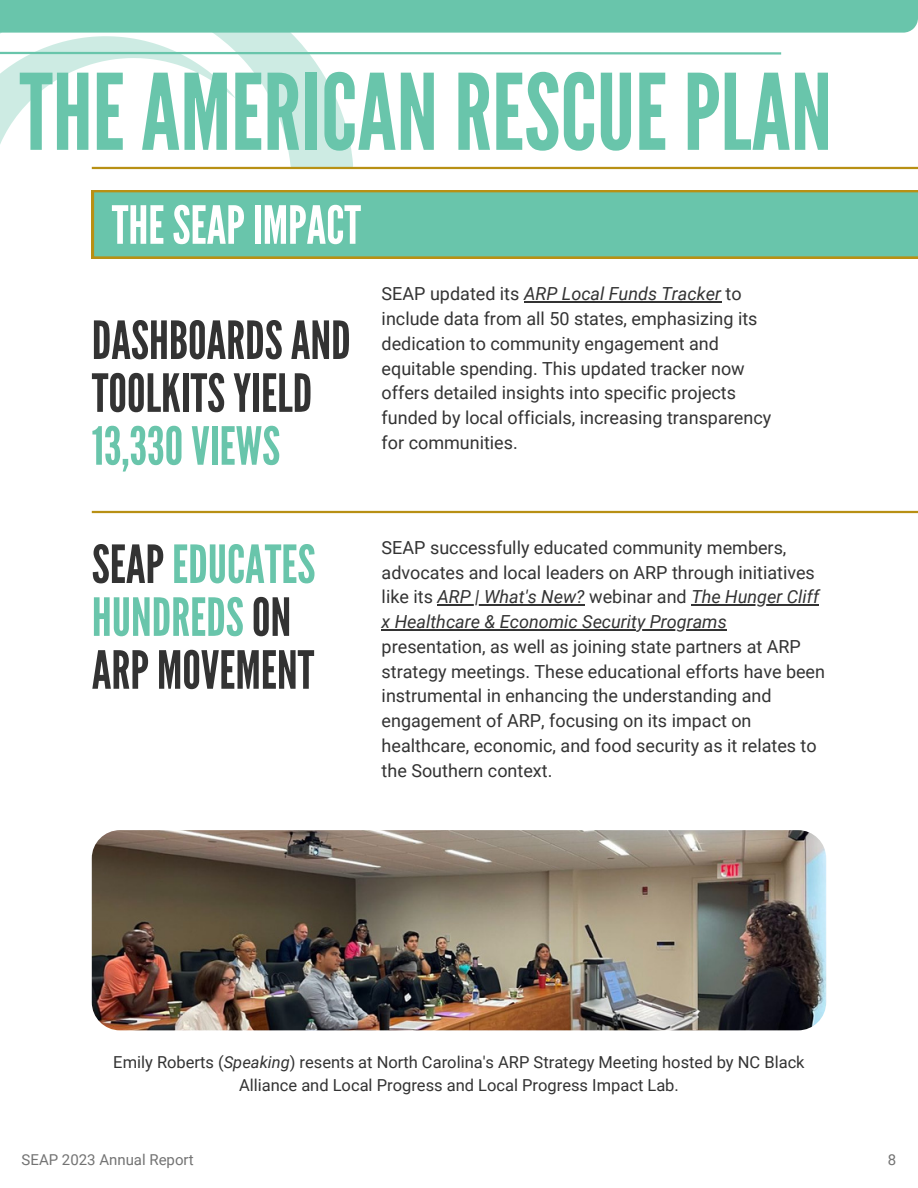
<style>
.page{position:relative;width:918px;height:1188px;background:#fff}
.page>*{position:absolute;margin:0;border:0;box-sizing:border-box;transform-origin:0 0}
.t1{font:105px "League Gothic";color:#69c5ab}
.t2{font:52.5px/52.8px "League Gothic";color:#333}
.t3{font:52.5px "League Gothic";color:#fff}
.t4{font:52.5px "League Gothic";color:#69c5ab}
.t5{font:18px/24.8px "Roboto";color:#333}
.t6{font:16.5px/22.5px "Roboto";color:#333;text-align:center}
.t7{font:15px "Roboto";color:#737373}
.s1{font-style:italic}
.s2{color:#69c5ab}
</style>
<div class="page">
<hr style="left:92px;top:167px;width:826px;height:2px;background:#b89014">
<svg style="left:0;top:36px;width:783px;height:133px"></svg>
<div style="left:0;top:0;width:918px;height:33px;background:#69c5ab"></div>
<svg style="left:92px;top:190px;width:826px;height:69px"></svg>
<hr style="left:92px;top:511px;width:826px;height:2px;background:#b89014">
<hr style="left:524px;top:302px;width:197px;height:1px;background:#333">
<hr style="left:438px;top:605px;width:147px;height:1px;background:#333">
<hr style="left:691px;top:605px;width:128px;height:1px;background:#333">
<hr style="left:382px;top:629px;width:345px;height:1px;background:#333">
<img style="left:92px;top:830px;width:734px;height:200px;border-radius:28px">
<h1 class="t1" style="left:20px;top:52px;width:814px">THEAMERICANRESCUEPLAN</h1>
<h2 class="t3" style="left:112px;top:195px;width:251px">THESEAPIMPACT</h2>
<h2 class="t2" style="left:92px;top:315px;width:260px">DASHBOARDSAND<br>TOOLKITSYIELD</h2>
<h2 class="t4" style="left:92px;top:416px;width:190px">13,330VIEWS</h2>
<p class="t5" style="left:382px;top:282px;width:391px">SEAP updated its <span class="s1">ARP Local Funds Tracker</span> to include data from all 50 states, emphasizing its dedication to community engagement and equitable spending. This updated tracker now offers detailed insights into specific projects funded by local officials, increasing transparency for communities.</p>
<h2 class="t2" style="left:92px;top:539px;width:225px">SEAP<span class="s2">EDUCATES<br>HUNDREDS</span>ON<br>ARP MOVEMENT</h2>
<p class="t5" style="left:382px;top:535px;width:439px">SEAP successfully educated community members, advocates and local leaders on ARP through initiatives like its <span class="s1">ARP | What's New?</span> webinar and <span class="s1">The Hunger Cliff x Healthcare &amp; Economic Security Programs</span></p>
<p class="t5" style="left:382px;top:634px;width:445px">presentation, as well as joining state partners at ARP strategy meetings. These educational efforts have been instrumental in enhancing the understanding and engagement of ARP, focusing on its impact on healthcare, economic, and food security as it relates to the Southern context.</p>
<p class="t6" style="left:113px;top:1051px;width:693px">Emily Roberts (<span class="s1">Speaking</span>) resents at North Carolina's ARP Strategy Meeting hosted by NC Black<br>Alliance and Local Progress and Local Progress Impact Lab.</p>
<p class="t7" style="left:22px;top:1151px;width:173px">SEAP 2023 Annual Report</p>
<p class="t7" style="left:888px;top:1151px;width:10px">8</p>
</div>
